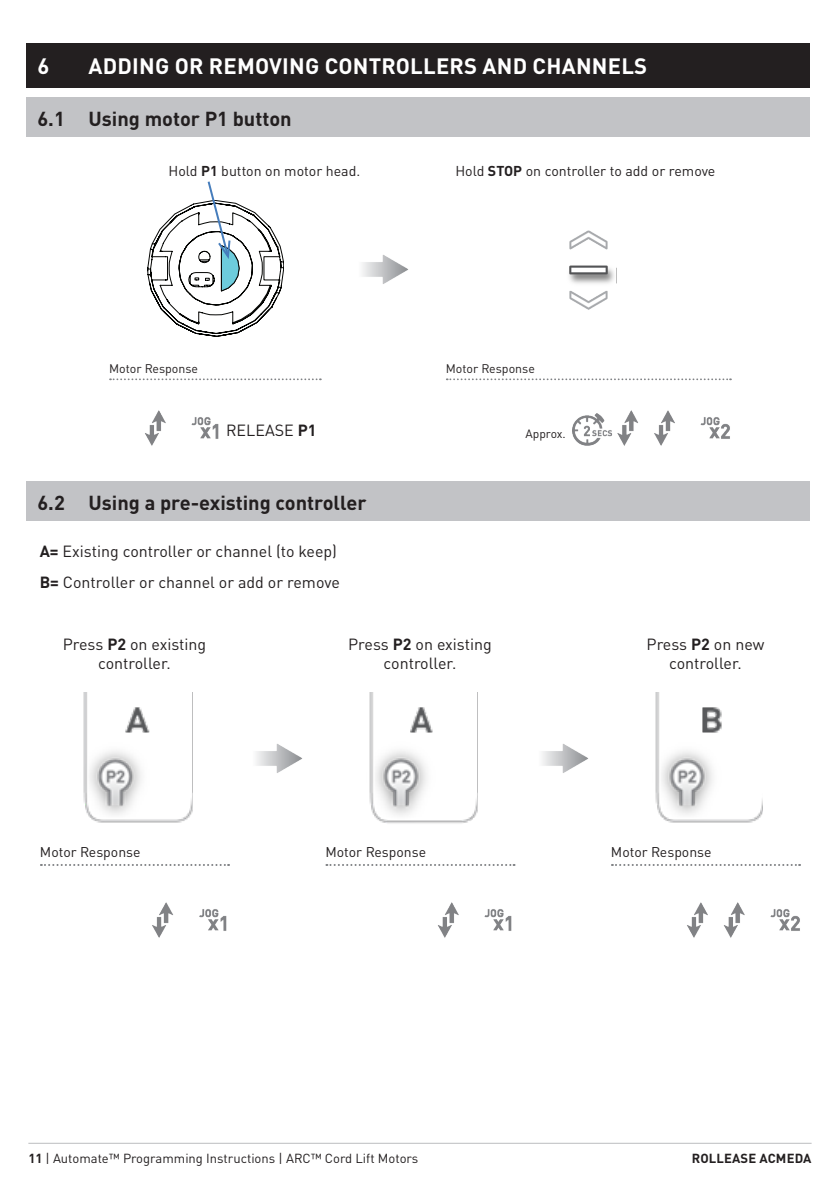
<style>
.page{position:relative;width:840px;height:1191px;background:#fff}
.page>*{position:absolute;margin:0;border:0;box-sizing:border-box;transform-origin:0 0}
.Heading{font:700 22px "DINOT";letter-spacing:.01em;color:#fff}
.SubHeading{font:700 20px "DINOT";color:#231f20}
.Copy{font:16px/19.2px "DINOT";color:#231f20;text-align:center}
.Copy-2{font:14.2px "DINOT";color:#231f20}
.MotorResponse_Headin{font:14px "DINOT";color:#231f20}
.t1{font:13px "DINOT";color:#231f20}
.t2{font:700 13px "DINOT";letter-spacing:.01em;color:#231f20}
.MotorResponse_Headin-2{font:12.4px "DINOT";color:#231f20}
.Copy-3{font:12px "DINOT";color:#231f20}
.s1{font-weight:700}
</style>
<div class="page">
<hr style="left:28px;top:1142px;width:783px;height:1px;background:#bcbdc0">
<div style="left:26px;top:43px;width:782px;height:45px;background:#231f20"></div>
<div style="left:26px;top:97px;width:782px;height:40px;background:#c2c3c6"></div>
<div style="left:26px;top:481px;width:782px;height:40px;background:#c2c3c6"></div>
<img style="left:362px;top:255px;width:46px;height:29px">
<img style="left:569px;top:230px;width:45px;height:80px">
<svg style="left:110px;top:378px;width:211px;height:2px"></svg>
<svg style="left:446px;top:378px;width:284px;height:2px"></svg>
<img style="left:145px;top:410px;width:74px;height:36px">
<img style="left:617px;top:410px;width:113px;height:36px">
<img style="left:83px;top:692px;width:109px;height:131px">
<img style="left:256px;top:744px;width:46px;height:29px">
<img style="left:369px;top:692px;width:108px;height:132px">
<img style="left:542px;top:744px;width:46px;height:29px">
<img style="left:655px;top:692px;width:107px;height:131px">
<svg style="left:41px;top:864px;width:188px;height:2px"></svg>
<svg style="left:326px;top:864px;width:188px;height:2px"></svg>
<svg style="left:611px;top:864px;width:188px;height:2px"></svg>
<img style="left:152px;top:902px;width:75px;height:36px">
<img style="left:438px;top:902px;width:74px;height:36px">
<img style="left:687px;top:902px;width:112px;height:36px">
<img style="left:572px;top:413px;width:40px;height:32px">
<svg style="left:147px;top:181px;width:137px;height:155px"></svg>
<p class="Heading" style="left:37px;top:51px;width:13px">6</p>
<p class="Heading" style="left:88px;top:51px;width:560px">ADDING OR REMOVING CONTROLLERS AND CHANNELS</p>
<p class="SubHeading" style="left:37px;top:106px;width:256px">6.1 Using motor P1 button</p>
<p class="Copy-2" style="left:168px;top:162px;width:193px">Hold <span class="s1">P1</span> button on motor head.</p>
<p class="Copy-2" style="left:455px;top:162px;width:261px">Hold <span class="s1">STOP</span> on controller to add or remove</p>
<p class="MotorResponse_Headin-2" style="left:109px;top:360px;width:90px">Motor Response</p>
<p class="MotorResponse_Headin-2" style="left:445px;top:360px;width:90px">Motor Response</p>
<p class="Copy" style="left:226px;top:420px;width:92px">RELEASE <span class="s1">P1</span></p>
<p class="Copy-3" style="left:525px;top:426px;width:42px">Approx.</p>
<p class="SubHeading" style="left:37px;top:490px;width:330px">6.2 Using a pre-existing controller</p>
<p class="Copy" style="left:40px;top:541px;width:298px"><span class="s1">A=</span> Existing controller or channel (to keep)</p>
<p class="Copy" style="left:40px;top:572px;width:301px"><span class="s1">B=</span> Controller or channel or add or remove</p>
<p class="Copy" style="left:63px;top:634px;width:145px">Press <span class="s1">P2</span> on existing controller.</p>
<p class="Copy" style="left:348px;top:634px;width:145px">Press <span class="s1">P2</span> on existing controller.</p>
<p class="Copy" style="left:646px;top:634px;width:119px">Press <span class="s1">P2</span> on new controller.</p>
<p class="MotorResponse_Headin" style="left:40px;top:843px;width:102px">Motor Response</p>
<p class="MotorResponse_Headin" style="left:325px;top:843px;width:102px">Motor Response</p>
<p class="MotorResponse_Headin" style="left:610px;top:843px;width:102px">Motor Response</p>
<p class="t1" style="left:28px;top:1149px;width:391px"><span class="s1">11</span> | Automate™ Programming Instructions | ARC™ Cord Lift Motors</p>
<p class="t2" style="left:691px;top:1149px;width:121px">ROLLEASE ACMEDA</p>
</div>
